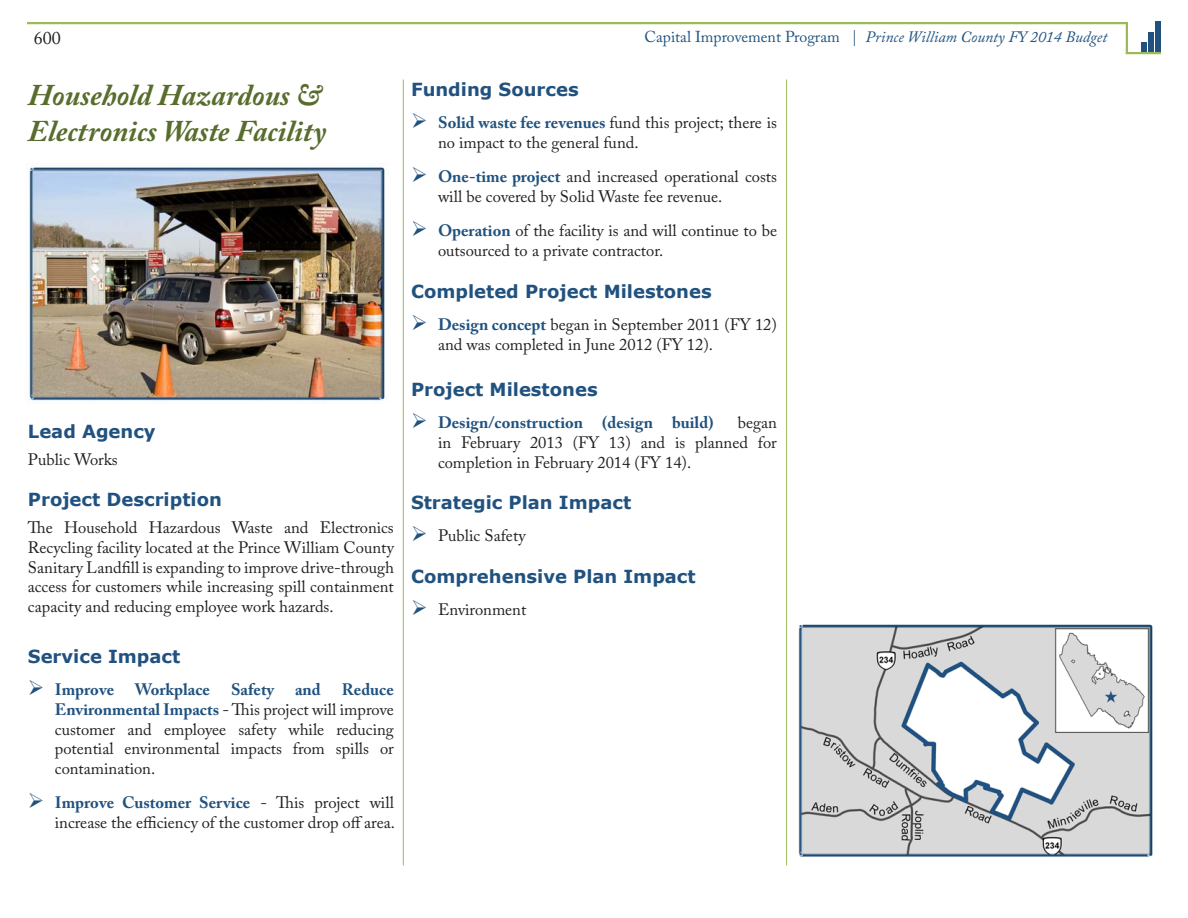
<style>
.page{position:relative;width:1188px;height:918px;background:#fff}
.page>*{position:absolute;margin:0;border:0;box-sizing:border-box;transform-origin:0 0}
.t1{font:italic 700 30px/36px "Adobe Caslon Pro";color:#586d2d}
.t2{font:700 18px "Verdana";color:#21527f}
.t3{font:18px "Adobe Caslon Pro";color:#231f20}
.t4{font:16.5px/19.8px "Adobe Caslon Pro";color:#231f20}
.t5{font:700 16.5px "Adobe Caslon Pro";color:#21527f}
.t6{font:italic 15.75px "Adobe Caslon Pro";color:#21527f}
.s1{font-style:normal}
.s2{color:#21527f}
.s3{font-weight:700;color:#21527f}
</style>
<div class="page">
<svg style="left:1141px;top:22px;width:20px;height:30px"></svg>
<hr style="left:27px;top:22px;width:1101px;height:2px;background:#9bbb59">
<hr style="left:1126px;top:22px;width:2px;height:31px;background:#9bbb59">
<hr style="left:1126px;top:52px;width:35px;height:2px;background:#9bbb59">
<hr style="left:403px;top:80px;width:1px;height:785px;background:#9bbb59">
<hr style="left:786px;top:80px;width:1px;height:785px;background:#9bbb59">
<img style="left:798px;top:624px;width:355px;height:233px">
<img style="left:27px;top:167px;width:358px;height:234px">
<p class="t3" style="left:34px;top:27px;width:28px">600</p>
<p class="t6" style="left:644px;top:28px;width:464px"><span class="s1">Capital Improvement Program |</span> Prince William County FY 2014 Budget</p>
<p class="t2" style="left:411px;top:78px;width:169px">Funding Sources</p>
<p class="t4" style="left:438px;top:113px;width:341px;text-indent:-27px"><span class="s2">➢</span> <span class="s3">Solid waste fee revenues</span> fund this project; there is no impact to the general fund.</p>
<p class="t4" style="left:438px;top:167px;width:341px;text-indent:-27px"><span class="s2">➢</span> <span class="s3">One-time project</span> and increased operational costs will be covered by Solid Waste fee revenue.</p>
<p class="t4" style="left:438px;top:221px;width:341px;text-indent:-27px"><span class="s2">➢</span> <span class="s3">Operation</span> of the facility is and will continue to be outsourced to a private contractor.</p>
<p class="t2" style="left:411px;top:280px;width:302px">Completed Project Milestones</p>
<p class="t4" style="left:438px;top:314px;width:340px;text-indent:-27px"><span class="s2">➢</span> <span class="s3">Design concept</span> began in September 2011 (FY 12) and was completed in June 2012 (FY 12).</p>
<p class="t2" style="left:411px;top:378px;width:188px">Project Milestones</p>
<p class="t5" style="left:411px;top:413px;width:304px">➢ Design/construction (design build)</p>
<h1 class="t1" style="left:28px;top:76px;width:300px">Household Hazardous &amp;<br>Electronics Waste Facility</h1>
<p class="t4" style="left:438px;top:412px;width:341px;text-align:justify;text-indent:300px">began in February 2013 (FY 13) and is planned for completion in February 2014 (FY 14).</p>
<p class="t2" style="left:411px;top:491px;width:222px">Strategic Plan Impact</p>
<p class="t4" style="left:411px;top:526px;width:116px"><span class="s2">➢</span> Public Safety</p>
<p class="t2" style="left:411px;top:565px;width:286px">Comprehensive Plan Impact</p>
<p class="t4" style="left:411px;top:600px;width:117px"><span class="s2">➢</span> Environment</p>
<p class="t2" style="left:28px;top:420px;width:129px">Lead Agency</p>
<p class="t4" style="left:28px;top:449px;width:91px">Public Works</p>
<p class="t2" style="left:28px;top:488px;width:196px">Project Description</p>
<p class="t4" style="left:28px;top:517px;width:368px;text-align:justify">The Household Hazardous Waste and Electronics Recycling facility located at the Prince William County Sanitary Landfill is expanding to improve drive-through access for customers while increasing spill containment capacity and reducing employee work hazards.</p>
<p class="t2" style="left:28px;top:645px;width:154px">Service Impact</p>
<p class="t5" style="left:28px;top:680px;width:88px">➢ Improve</p>
<p class="t5" style="left:135px;top:680px;width:77px">Workplace</p>
<p class="t5" style="left:231px;top:680px;width:91px">Safety and</p>
<p class="t4" style="left:55px;top:679px;width:341px;text-align:justify;text-indent:287px"><span class="s3">Reduce Environmental Impacts</span> - This project will improve customer and employee safety while reducing potential environmental impacts from spills or contamination.</p>
<p class="t4" style="left:28px;top:793px;width:369px;text-align:right"><span class="s2">➢</span> <span class="s3">Improve Customer Service</span> - This project will increase the efficiency of the customer drop off area.</p>
</div>
